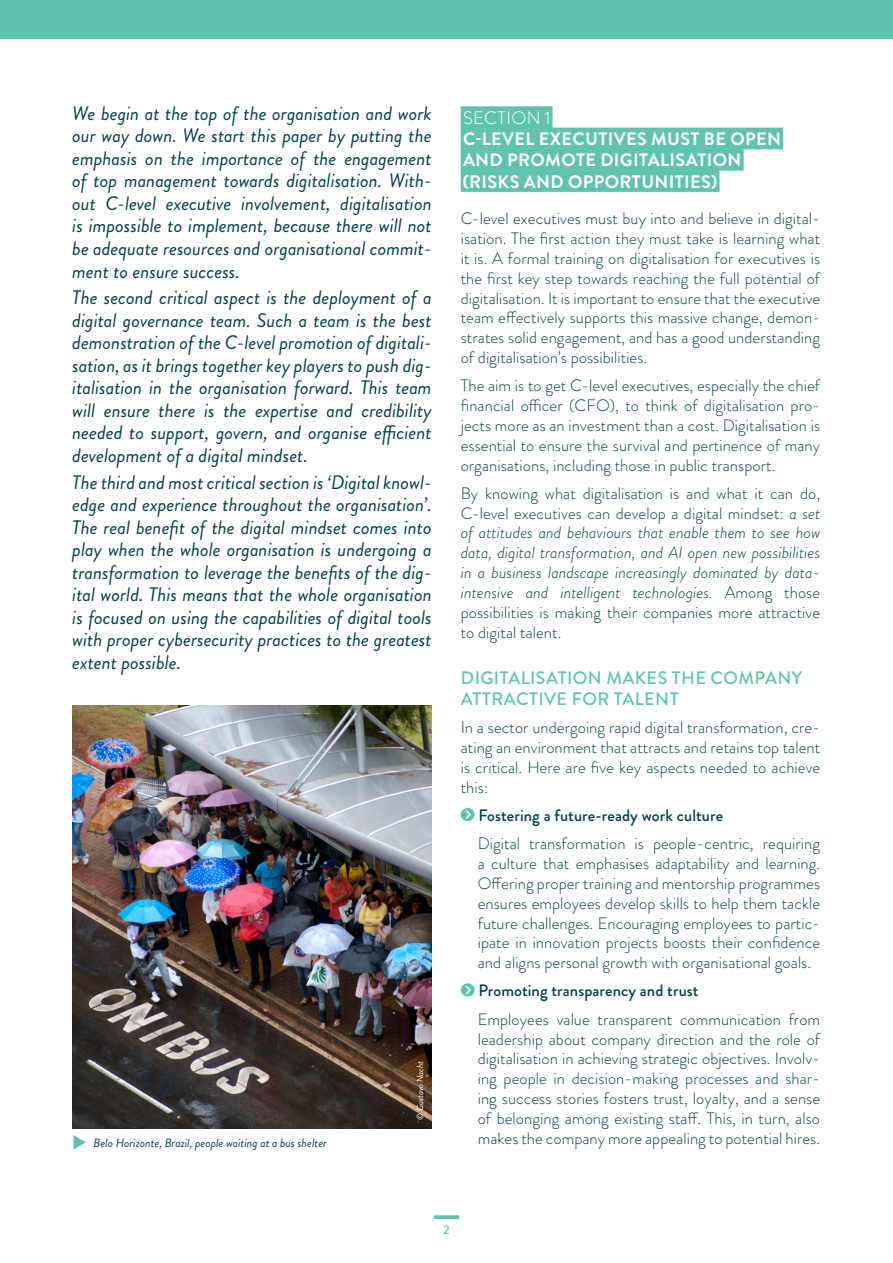
<style>
.page{position:relative;width:893px;height:1263px;background:#fff}
.page>*{position:absolute;margin:0;border:0;box-sizing:border-box;transform-origin:0 0}
.t1{font:italic 19.5px/22.5px "Brandon Grotesque";color:#004047;text-align:justify}
.t2{font:700 18px/21.3px "Brandon Grotesque";letter-spacing:.02em;color:#fff}
.t3{font:500 18px/21px "Brandon Grotesque";letter-spacing:.025em;color:#60c3ad}
.t4{font:300 18px "Brandon Grotesque";letter-spacing:.02em;color:#fff}
.t5{font:300 16.5px/19.8px "Brandon Grotesque";letter-spacing:.005em;color:#004047;text-align:justify}
.t6{font:italic 300 16.5px/19.8px "Brandon Grotesque";letter-spacing:.005em;color:#004047;text-align:justify}
.t7{font:500 16.5px "Brandon Grotesque";letter-spacing:.005em;color:#004047}
.t8{font:500 12.6px "Brandon Grotesque";color:#60c3ad}
.t9{font:italic 12px "Brandon Grotesque";color:#004047}
.t10{font:italic 9px "Brandon Grotesque";color:#fff}
.s1{font-style:normal}
</style>
<div class="page">
<div style="left:0;top:0;width:893px;height:39px;background:#60c3ad"></div>
<svg style="left:434px;top:1215px;width:25px;height:4px"></svg>
<div style="left:461px;top:106px;width:92px;height:22px;background:#60c3ad"></div>
<div style="left:461px;top:128px;width:322px;height:21px;background:#60c3ad"></div>
<div style="left:461px;top:149px;width:283px;height:22px;background:#60c3ad"></div>
<div style="left:461px;top:170px;width:258px;height:22px;background:#60c3ad"></div>
<svg style="left:461px;top:808px;width:14px;height:13px"></svg>
<svg style="left:464px;top:808px;width:8px;height:13px"></svg>
<div style="left:461px;top:983px;width:14px;height:13px;background:#60c3ad;border-radius:50%"></div>
<svg style="left:464px;top:984px;width:8px;height:12px"></svg>
<img style="left:72px;top:706px;width:360px;height:422px">
<svg style="left:73px;top:1135px;width:13px;height:14px"></svg>
<p class="t1" style="left:72px;top:102px;width:361px">We begin at the top of the organisation and work our way down. We start this paper by putting the emphasis on the importance of the engagement of top management towards digitalisation. With&shy;out C-level executive involvement, digitalisation is impossible to implement, because there will not be adequate resources and organisational commit&shy;ment to ensure success.</p>
<p class="t1" style="left:72px;top:287px;width:361px">The second critical aspect is the deployment of a digital governance team. Such a team is the best demonstration of the C-level promotion of digitali&shy;sation, as it brings together key players to push dig&shy;italisation in the organisation forward. This team will ensure there is the expertise and credibility needed to support, govern, and organise efficient development of a digital mindset.</p>
<p class="t1" style="left:72px;top:471px;width:361px">The third and most critical section is ‘Digital knowl&shy;edge and experience throughout the organisation’.<br>The real benefit of the digital mindset comes into play when the whole organisation is undergoing a transformation to leverage the benefits of the dig&shy;ital world. This means that the whole organisation is focused on using the capabilities of digital tools with proper cybersecurity practices to the greatest extent possible.</p>
<p class="t9" style="left:94px;top:1134px;width:235px">Belo Horizonte, Brazil, people waiting at a bus shelter</p>
<p class="t10" style="left:414px;top:1120px;width:61px;rotate:-90deg">© Gustavo Nacht</p>
<p class="t4" style="left:463px;top:105px;width:89px">SECTION 1</p>
<p class="t2" style="left:463px;top:128px;width:320px">C-LEVEL EXECUTIVES MUST BE OPEN<br>AND PROMOTE DIGITALISATION (RISKS AND OPPORTUNITIES)</p>
<p class="t5" style="left:461px;top:209px;width:361px">C-level executives must buy into and believe in digital&shy;isation. The first action they must take is learning what it is. A formal training on digitalisation for executives is the first key step towards reaching the full potential of digitalisation. It is important to ensure that the executive team effectively supports this massive change, demon&shy;strates solid engagement, and has a good understanding of digitalisation’s possibilities.</p>
<p class="t5" style="left:461px;top:376px;width:361px">The aim is to get C-level executives, especially the chief financial officer (CFO), to think of digitalisation pro&shy;jects more as an investment than a cost. Digitalisation is essential to ensure the survival and pertinence of many organisations, including those in public transport.</p>
<p class="t6" style="left:461px;top:483px;width:361px"><span class="s1">By knowing what digitalisation is and what it can do, C-level executives can develop a digital mindset:</span> a set of attitudes and behaviours that enable them to see how data, digital transformation, and AI open new possibilities in a business landscape increasingly dominated by data&shy;intensive and intelligent technologies. <span class="s1">Among those possibilities is making their companies more attractive to digital talent.</span></p>
<p class="t3" style="left:461px;top:668px;width:343px">DIGITALISATION MAKES THE COMPANY<br>ATTRACTIVE FOR TALENT</p>
<p class="t5" style="left:461px;top:718px;width:361px">In a sector undergoing rapid digital transformation, cre&shy;ating an environment that attracts and retains top talent is critical. Here are five key aspects needed to achieve this:</p>
<p class="t7" style="left:478px;top:804px;width:246px">Fostering a future-ready work culture</p>
<p class="t5" style="left:478px;top:834px;width:344px">Digital transformation is people-centric, requiring a culture that emphasises adaptability and learning.<br>Offering proper training and mentorship programmes ensures employees develop skills to help them tackle future challenges. Encouraging employees to partic&shy;ipate in innovation projects boosts their confidence and aligns personal growth with organisational goals.</p>
<p class="t7" style="left:478px;top:979px;width:222px">Promoting transparency and trust</p>
<p class="t5" style="left:478px;top:1009px;width:344px">Employees value transparent communication from leadership about company direction and the role of digitalisation in achieving strategic objectives. Involv&shy;ing people in decision-making processes and shar&shy;ing success stories fosters trust, loyalty, and a sense of belonging among existing staff. This, in turn, also makes the company more appealing to potential hires.</p>
<p class="t8" style="left:443px;top:1221px;width:8px">2</p>
</div>
